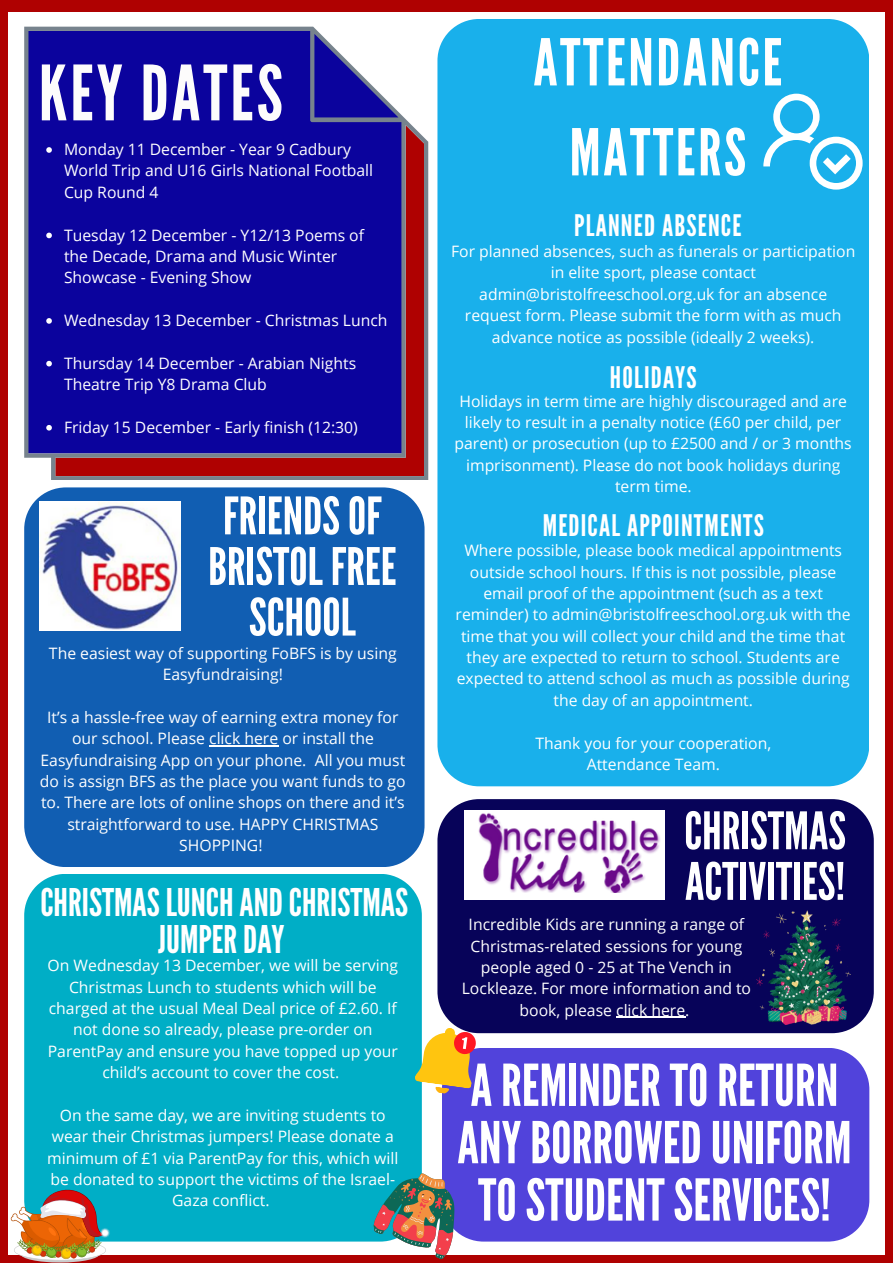
<style>
.page{position:relative;width:893px;height:1264px;background:#fff}
.page>*{position:absolute;margin:0;border:0;box-sizing:border-box;transform-origin:0 0}
.t1{font:76.05px "League Gothic";letter-spacing:.04em;color:#fdfcfc}
.t2{font:64.35px/89.8px "League Gothic";letter-spacing:.04em;color:#fff;text-align:center}
.t3{font:57.6px/57.3px "League Gothic";color:#fff;text-align:center}
.t4{font:51.6px/50.6px "League Gothic";color:#fff;text-align:center}
.t5{font:38.1px/37px "League Gothic";color:#fff;text-align:center}
.t6{font:29.7px "League Gothic";letter-spacing:.04em;color:#fff}
.t7{font:15.75px/21.3px "Open Sans";color:#fff;text-align:center}
</style>
<div class="page">
<div style="left:0;top:0;width:892px;height:1262px;background:#af0101"></div>
<div style="left:8px;top:12px;width:876px;height:1242px;background:#fff"></div>
<div style="left:24px;top:874px;width:398px;height:367px;background:#00aec6"></div>
<svg style="left:24px;top:27px;width:404px;height:453px;background:#251395"></svg>
<div style="left:437px;top:19px;width:432px;height:767px;background:#19b0eb"></div>
<div style="left:437px;top:799px;width:436px;height:234px;background:#070359"></div>
<div style="left:24px;top:487px;width:400px;height:380px;background:#115eb2"></div>
<svg style="left:763px;top:94px;width:99px;height:95px"></svg>
<img style="left:39px;top:501px;width:142px;height:129px">
<div style="left:464px;top:810px;width:200px;height:89px;background:#fff"></div>
<img style="left:478px;top:810px;width:187px;height:82px">
<img style="left:756px;top:910px;width:94px;height:114px">
<div style="left:442px;top:1048px;width:427px;height:193px;background:#5143db"></div>
<svg style="left:414px;top:1023px;width:65px;height:71px"></svg>
<svg style="left:369px;top:1160px;width:105px;height:99px"></svg>
<div style="left:20px;top:1245px;width:80px;height:17px;background:#cbcbcb;border-radius:50%"></div>
<img style="left:10px;top:1184px;width:100px;height:76px">
<hr style="left:209px;top:745px;width:69px;height:1px;background:#fff">
<svg style="left:46px;top:147px;width:6px;height:6px"></svg>
<svg style="left:46px;top:233px;width:6px;height:5px"></svg>
<svg style="left:46px;top:318px;width:6px;height:6px"></svg>
<svg style="left:46px;top:361px;width:6px;height:5px"></svg>
<svg style="left:46px;top:425px;width:6px;height:5px"></svg>
<hr style="left:616px;top:1016px;width:69px;height:2px;background:#fff">
<p class="t1" style="left:39px;top:49px;width:245px">KEY DATES</p>
<p class="t7" style="left:64px;top:138px;width:310px;text-align:left">Monday 11 December - Year 9 Cadbury<br>World Trip and U16 Girls National Football<br>Cup Round 4</p>
<p class="t7" style="left:64px;top:224px;width:301px;text-align:left">Tuesday 12 December - Y12/13 Poems of the Decade, Drama and Music Winter<br>Showcase - Evening Show</p>
<p class="t7" style="left:64px;top:309px;width:325px">Wednesday 13 December - Christmas Lunch</p>
<p class="t7" style="left:64px;top:352px;width:293px;text-align:left">Thursday 14 December - Arabian Nights<br>Theatre Trip Y8 Drama Club</p>
<p class="t7" style="left:64px;top:416px;width:295px">Friday 15 December - Early finish (12:30)</p>
<p class="t4" style="left:208px;top:492px;width:190px">FRIENDSOF<br>BRISTOL FREE<br>SCHOOL</p>
<p class="t7" style="left:49px;top:642px;width:349px">The easiest way of supporting FoBFS is by using<br>Easyfundraising!</p>
<p class="t7" style="left:40px;top:706px;width:367px">It’s a hassle-free way of earning extra money for our school. Please click here or install the Easyfundraising App on your phone. All you must do is assign BFS as the place you want funds to go to. There are lots of online shops on there and it’s straightforward to use. HAPPY CHRISTMAS SHOPPING!</p>
<p class="t5" style="left:40px;top:884px;width:369px">CHRISTMASLUNCHANDCHRISTMAS<br>JUMPERDAY</p>
<p class="t7" style="left:48px;top:954px;width:352px">On Wednesday 13 December, we will be serving Christmas Lunch to students which will be charged at the usual Meal Deal price of £2.60. If not done so already, please pre-order on ParentPay and ensure you have topped up your child’s account to cover the cost.</p>
<p class="t7" style="left:47px;top:1104px;width:352px">On the same day, we are inviting students to wear their Christmas jumpers! Please donate a minimum of £1 via ParentPay for this, which will be donated to support the victims of the Israel-Gaza conflict.</p>
<p class="t2" style="left:533px;top:19px;width:250px">ATTENDANCE<br>MATTERS</p>
<p class="t6" style="left:574px;top:208px;width:169px">PLANNED ABSENCE</p>
<p class="t7" style="left:451px;top:240px;width:406px">For planned absences, such as funerals or participation in elite sport, please contact admin@bristolfreeschool.org.uk for an absence request form. Please submit the form with as much advance notice as possible (ideally 2 weeks).</p>
<p class="t6" style="left:610px;top:360px;width:88px">HOLIDAYS</p>
<p class="t7" style="left:454px;top:390px;width:398px">Holidays in term time are highly discouraged and are likely to result in a penalty notice (£60 per child, per parent) or prosecution (up to £2500 and / or 3 months imprisonment). Please do not book holidays during term time.</p>
<p class="t6" style="left:542px;top:508px;width:223px">MEDICAL APPOINTMENTS</p>
<p class="t7" style="left:455px;top:539px;width:396px">Where possible, please book medical appointments outside school hours. If this is not possible, please email proof of the appointment (such as a text reminder) to admin@bristolfreeschool.org.uk with the time that you will collect your child and the time that they are expected to return to school. Students are expected to attend school as much as possible during the day of an appointment.</p>
<p class="t7" style="left:535px;top:731px;width:237px">Thank you for your cooperation,</p>
<p class="t7" style="left:586px;top:753px;width:135px">Attendance Team.</p>
<p class="t4" style="left:684px;top:806px;width:163px;text-align:left">CHRISTMAS<br>ACTIVITIES!</p>
<p class="t7" style="left:462px;top:913px;width:291px">Incredible Kids are running a range of Christmas-related sessions for young people aged 0 - 25 at The Vench in Lockleaze. For more information and to book, please click here.</p>
<p class="t3" style="left:457px;top:1057px;width:396px">AREMINDERTORETURN<br>ANYBORROWEDUNIFORM<br>TOSTUDENTSERVICES!</p>
</div>
